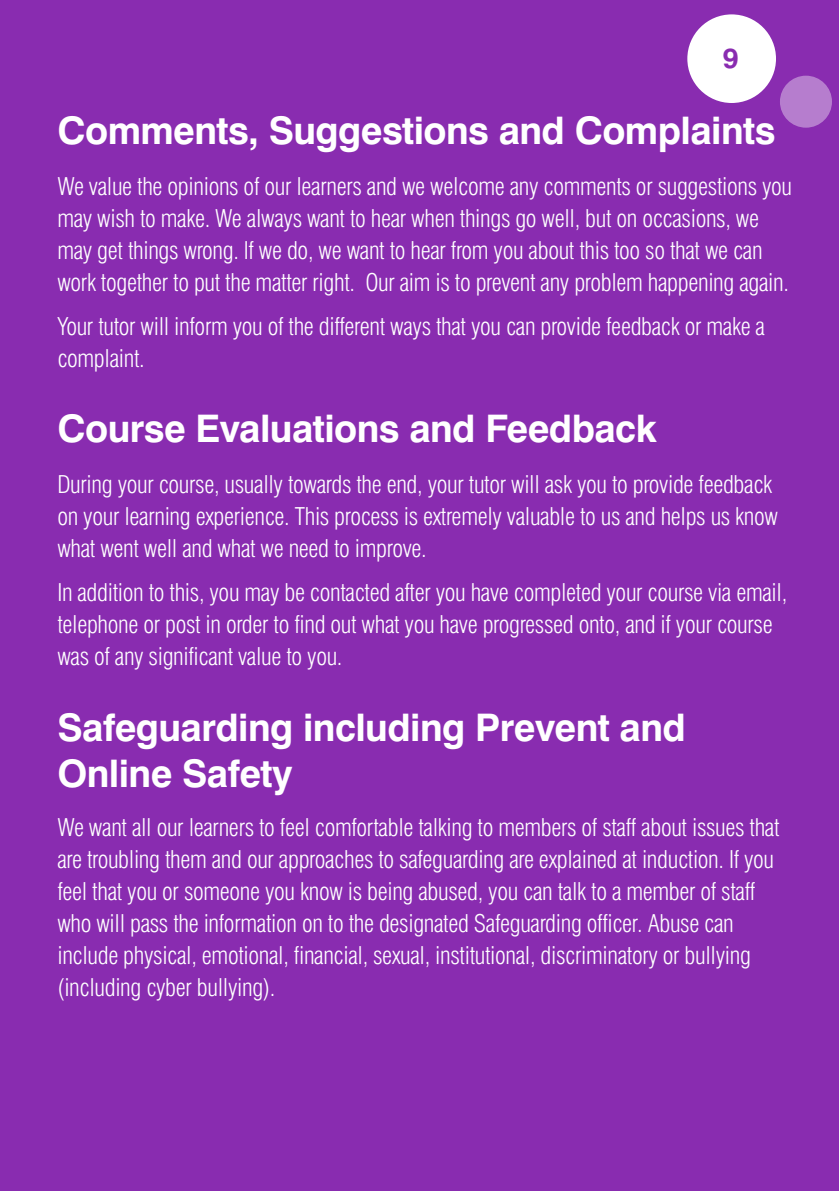
<style>
.page{position:relative;width:840px;height:1191px;background:#fff}
.page>*{position:absolute;margin:0;border:0;box-sizing:border-box;transform-origin:0 0}
.t1{font:700 38px/46px "Swiss 721 BT";letter-spacing:-.015em;color:#fff}
.t2{font:700 28px "Swiss 721 BT";color:#892cb0}
.t3{font:300 condensed 24px/32px "Swiss 721 BT";letter-spacing:-.015em;color:#fff}
</style>
<div class="page">
<div style="left:1px;top:0;width:837px;height:1191px;background:#892cb0"></div>
<div style="left:687px;top:14px;width:88px;height:89px;background:#fff;border-radius:50%"></div>
<div style="left:779px;top:76px;width:52px;height:52px;background:#b67dce;border-radius:50%"></div>
<p class="t2" style="left:722px;top:48px;width:17px">9</p>
<h1 class="t1" style="left:57px;top:112px;width:719px">Comments, Suggestions and Complaints</h1>
<p class="t3" style="left:57px;top:173px;width:736px">We value the opinions of our learners and we welcome any comments or suggestions you may wish to make. We always want to hear when things go well, but on occasions, we may get things wrong. If we do, we want to hear from you about this too so that we can work together to put the matter right. Our aim is to prevent any problem happening again.</p>
<p class="t3" style="left:57px;top:312px;width:708px">Your tutor will inform you of the different ways that you can provide feedback or make a complaint.</p>
<h1 class="t1" style="left:57px;top:409px;width:600px">Course Evaluations and Feedback</h1>
<p class="t3" style="left:57px;top:470px;width:721px">During your course, usually towards the end, your tutor will ask you to provide feedback on your learning experience. This process is extremely valuable to us and helps us know what went well and what we need to improve.</p>
<p class="t3" style="left:57px;top:578px;width:731px">In addition to this, you may be contacted after you have completed your course via email, telephone or post in order to find out what you have progressed onto, and if your course was of any significant value to you.</p>
<h1 class="t1" style="left:57px;top:708px;width:629px">Safeguarding including Prevent and<br>Online Safety</h1>
<p class="t3" style="left:57px;top:813px;width:723px">We want all our learners to feel comfortable talking to members of staff about issues that are troubling them and our approaches to safeguarding are explained at induction. If you feel that you or someone you know is being abused, you can talk to a member of staff who will pass the information on to the designated Safeguarding officer. Abuse can include physical, emotional, financial, sexual, institutional, discriminatory or bullying (including cyber bullying).</p>
</div>
